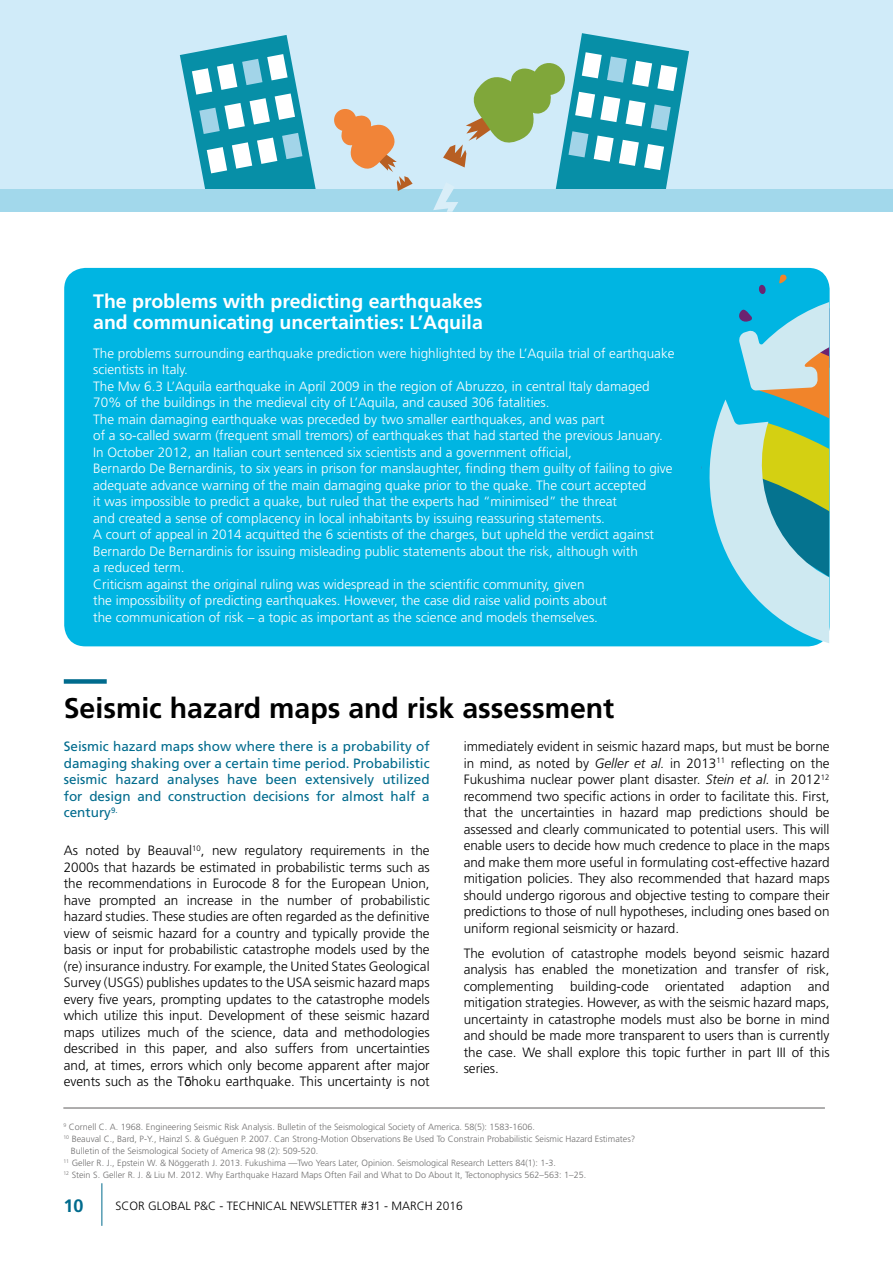
<style>
.page{position:relative;width:893px;height:1263px;background:#fff}
.page>*{position:absolute;margin:0;border:0;box-sizing:border-box;transform-origin:0 0}
.t1{font:700 28.5px "Frutiger LT Std";color:#000}
.t2{font:700 19.5px/21px "Frutiger LT Std";color:#fff}
.t3{font:700 18px "Frutiger LT Std";color:#006b8d}
.t4{font:300 13.5px/16.5px "Frutiger LT Std";color:#000;text-align:justify}
.t5{font:300 13.5px/16.5px "Frutiger LT Std";color:#fff}
.t6{font:13.5px/16.5px "Frutiger LT Std";color:#006b8d;text-align:justify}
.t7{font:300 12px "Frutiger LT Std";color:#000}
.t8{font:300 9px "Frutiger LT Std";color:#706f6f}
.s1{font-family:"Arial";font-weight:400;font-size:13.05px}
.s2{font-style:italic}
</style>
<div class="page">
<hr style="left:102px;top:1183px;width:1px;height:43px;background:#006b8d">
<hr style="left:63px;top:1107px;width:762px;height:1px;background:#706f6f">
<div style="left:64px;top:679px;width:43px;height:5px;background:#006b8d"></div>
<div style="left:0;top:0;width:893px;height:212px;background:#d0ebf9"></div>
<svg style="left:180px;top:35px;width:136px;height:154px"></svg>
<div style="left:0;top:189px;width:893px;height:23px;background:#a2d8eb"></div>
<svg style="left:433px;top:33px;width:256px;height:179px"></svg>
<svg style="left:334px;top:109px;width:79px;height:82px"></svg>
<div style="left:64px;top:268px;width:766px;height:378px;background:#00b5e2;border-radius:21px"></div>
<svg style="left:702px;top:274px;width:127px;height:373px"></svg>
<h2 class="t2" style="left:93px;top:290px;width:391px">The problems with predicting earthquakes and communicating uncertainties: L’Aquila</h2>
<p class="t5" style="left:93px;top:345px;width:583px">The problems surrounding earthquake prediction were highlighted by the L’Aquila trial of earthquake scientists in Italy.<br>The Mw 6.3 L’Aquila earthquake in April 2009 in the region of Abruzzo, in central Italy damaged 70% of the buildings in the medieval city of L’Aquila, and caused 306 fatalities.<br>The main damaging earthquake was preceded by two smaller earthquakes, and was part<br>of a so-called swarm (frequent small tremors) of earthquakes that had started the previous January.<br>In October 2012, an Italian court sentenced six scientists and a government official,<br>Bernardo De Bernardinis, to six years in prison for manslaughter, finding them guilty of failing to give adequate advance warning of the main damaging quake prior to the quake. The court accepted<br>it was impossible to predict a quake, but ruled that the experts had “minimised” the threat<br>and created a sense of complacency in local inhabitants by issuing reassuring statements.<br>A court of appeal in 2014 acquitted the 6 scientists of the charges, but upheld the verdict against Bernardo De Bernardinis for issuing misleading public statements about the risk, although with<br>a reduced term.<br>Criticism against the original ruling was widespread in the scientific community, given<br>the impossibility of predicting earthquakes. However, the case did raise valid points about<br>the communication of risk – a topic as important as the science and models themselves.</p>
<h1 class="t1" style="left:64px;top:691px;width:552px">Seismic hazard maps and risk assessment</h1>
<p class="t6" style="left:64px;top:738px;width:367px">Seismic hazard maps show where there is a probability of damaging shaking over a certain time period. Probabilistic seismic hazard analyses have been extensively utilized for design and construction decisions for almost half a century<sup>9.</sup></p>
<p class="t4" style="left:64px;top:842px;width:367px">As noted by Beauval<sup>10</sup>, new regulatory requirements in the 2000s that hazards be estimated in probabilistic terms such as the recommendations in Eurocode 8 for the European Union, have prompted an increase in the number of probabilistic hazard studies. These studies are often regarded as the definitive view of seismic hazard for a country and typically provide the basis or input for probabilistic catastrophe models used by the (re) insurance industry. For example, the United States Geological Survey (USGS) publishes updates to the USA seismic hazard maps every five years, prompting updates to the catastrophe models which utilize this input. Development of these seismic hazard maps utilizes much of the science, data and methodologies described in this paper, and also suffers from uncertainties and, at times, errors which only become apparent after major events such as the T<span class="s1">ō</span>hoku earthquake. This uncertainty is not</p>
<p class="t4" style="left:464px;top:738px;width:367px">immediately evident in seismic hazard maps, but must be borne in mind, as noted by <span class="s2">Geller et al.</span> in 2013<sup>11</sup> reflecting on the Fukushima nuclear power plant disaster. <span class="s2">Stein et al.</span> in 2012<sup>12 </sup>recommend two specific actions in order to facilitate this. First, that the uncertainties in hazard map predictions should be assessed and clearly communicated to potential users. This will enable users to decide how much credence to place in the maps and make them more useful in formulating cost-effective hazard mitigation policies. They also recommended that hazard maps should undergo rigorous and objective testing to compare their predictions to those of null hypotheses, including ones based on uniform regional seismicity or hazard.</p>
<p class="t4" style="left:464px;top:945px;width:367px">The evolution of catastrophe models beyond seismic hazard analysis has enabled the monetization and transfer of risk, complementing building-code orientated adaption and mitigation strategies. However, as with the seismic hazard maps, uncertainty in catastrophe models must also be borne in mind and should be made more transparent to users than is currently the case. We shall explore this topic further in part III of this series.</p>
<p class="t8" style="left:63px;top:1121px;width:473px"><sup>9</sup> Cornell C. A. 1968. Engineering Seismic Risk Analysis. Bulletin of the Seismological Society of America. 58(5): 1583-1606.</p>
<p class="t8" style="left:63px;top:1133px;width:573px"><sup>10</sup> Beauval C., Bard, P-Y., Hainzl S. &amp; Guéguen P. 2007. Can Strong-Motion Observations Be Used To Constrain Probabilistic Seismic Hazard Estimates?</p>
<p class="t8" style="left:71px;top:1145px;width:249px">Bulletin of the Seismological Society of America 98 (2): 509-520.</p>
<p class="t8" style="left:63px;top:1157px;width:494px"><sup>11</sup> Geller R. J., Epstein W. &amp; Nöggerath J. 2013. Fukushima —Two Years Later, Opinion. Seismological Research Letters 84(1): 1-3.</p>
<p class="t8" style="left:63px;top:1169px;width:524px"><sup>12</sup> Stein S. Geller R. J. &amp; Liu M. 2012. Why Earthquake Hazard Maps Often Fail and What to Do About It, Tectonophysics 562–563: 1–25.</p>
<h3 class="t3" style="left:63px;top:1195px;width:22px">10</h3>
<p class="t7" style="left:115px;top:1199px;width:349px">SCOR GLOBAL P&amp;C - TECHNICAL NEWSLETTER #31 - MARCH 2016</p>
</div>
